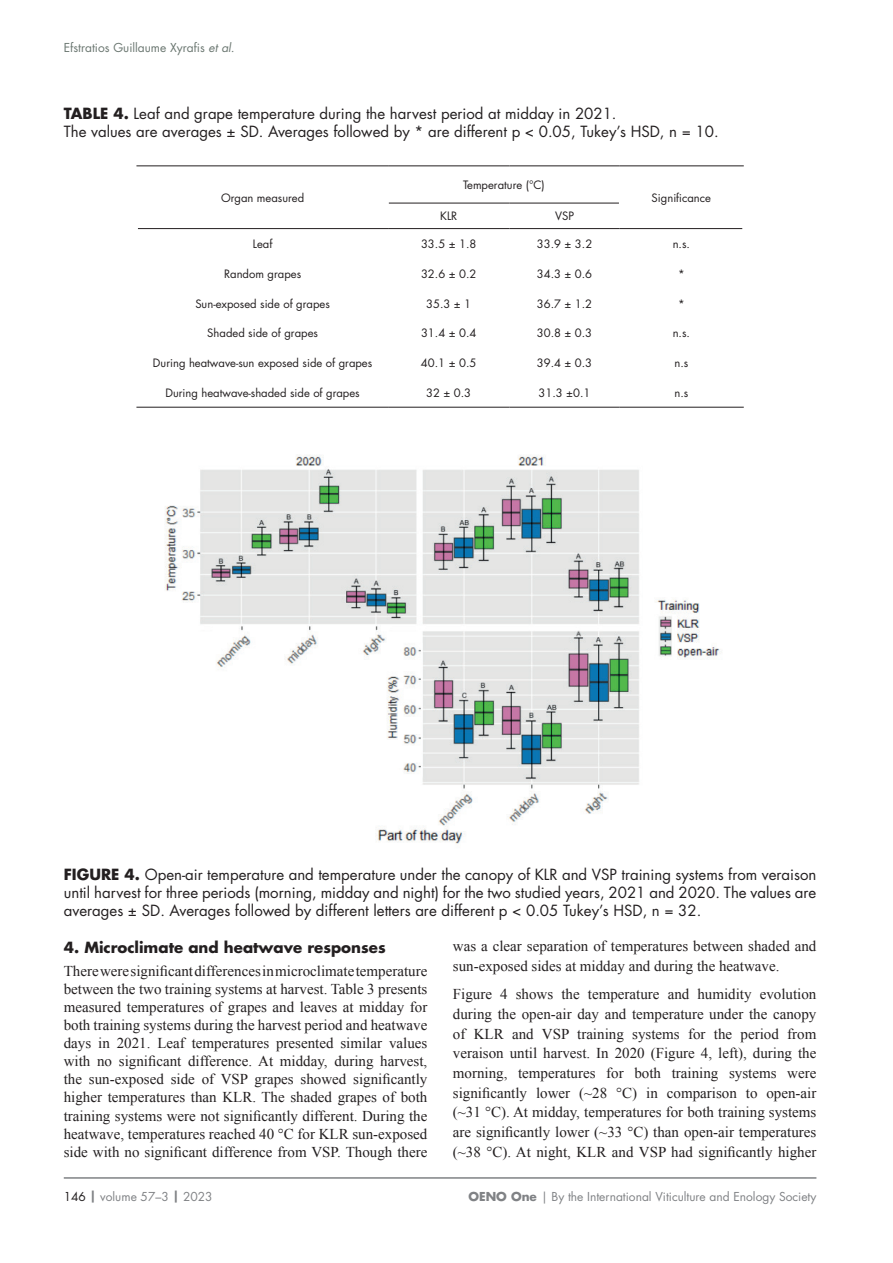
<style>
.page{position:relative;width:893px;height:1263px;background:#fff}
.page>*{position:absolute;margin:0;border:0;box-sizing:border-box;transform-origin:0 0}
.t1{font:15px/18.1px "Times New Roman";color:#231f20;text-align:justify}
.t2{font:15px/18px "Futura Std";color:#231f20}
.t3{font:700 15px "Futura Std";color:#231f20}
.t4{font:12px "Futura Std";color:#808285}
.t5{font:12px "Futura Std";color:#6b7771}
.t6{font:11.25px "Futura Std";color:#231f20}
.s1{font-style:italic}
.s2{font-weight:700}
.s3{color:#231f20}
</style>
<div class="page">
<hr style="left:64px;top:1177px;width:752px;height:2px;background:#808285">
<img style="left:165px;top:455px;width:556px;height:389px">
<hr style="left:389px;top:203px;width:120px;height:1px;background:#231f20">
<hr style="left:509px;top:203px;width:110px;height:1px;background:#231f20">
<hr style="left:136px;top:165px;width:252px;height:1px;background:#231f20">
<hr style="left:388px;top:165px;width:121px;height:1px;background:#231f20">
<hr style="left:509px;top:165px;width:111px;height:1px;background:#231f20">
<hr style="left:620px;top:165px;width:124px;height:1px;background:#231f20">
<hr style="left:138px;top:228px;width:250px;height:1px;background:#231f20">
<hr style="left:388px;top:228px;width:121px;height:1px;background:#231f20">
<hr style="left:509px;top:228px;width:111px;height:1px;background:#231f20">
<hr style="left:620px;top:228px;width:122px;height:1px;background:#231f20">
<hr style="left:136px;top:407px;width:252px;height:1px;background:#231f20">
<hr style="left:388px;top:407px;width:121px;height:1px;background:#231f20">
<hr style="left:509px;top:407px;width:111px;height:1px;background:#231f20">
<hr style="left:620px;top:407px;width:124px;height:1px;background:#231f20">
<p class="t5" style="left:64px;top:40px;width:172px">Efstratios Guillaume Xyrafis <span class="s1">et al.</span></p>
<p class="t2" style="left:64px;top:104px;width:656px"><span class="s2">TABLE 4.</span> Leaf and grape temperature during the harvest period at midday in 2021.<br>The values are averages ± SD. Averages followed by * are different p &lt; 0.05, Tukey’s HSD, n = 10.</p>
<p class="t6" style="left:221px;top:191px;width:85px">Organ measured</p>
<p class="t6" style="left:463px;top:178px;width:83px">Temperature (°C)</p>
<p class="t6" style="left:440px;top:209px;width:19px">KLR</p>
<p class="t6" style="left:555px;top:209px;width:20px">VSP</p>
<p class="t6" style="left:652px;top:191px;width:61px">Significance</p>
<p class="t6" style="left:253px;top:237px;width:21px">Leaf</p>
<p class="t6" style="left:421px;top:237px;width:57px">33.5 ± 1.8</p>
<p class="t6" style="left:537px;top:237px;width:57px">33.9 ± 3.2</p>
<p class="t6" style="left:673px;top:237px;width:19px">n.s.</p>
<p class="t6" style="left:224px;top:267px;width:79px">Random grapes</p>
<p class="t6" style="left:421px;top:267px;width:57px">32.6 ± 0.2</p>
<p class="t6" style="left:537px;top:267px;width:57px">34.3 ± 0.6</p>
<p class="t6" style="left:678px;top:267px;width:8px">*</p>
<p class="t6" style="left:195px;top:296px;width:136px">Sun-exposed side of grapes</p>
<p class="t6" style="left:426px;top:296px;width:47px">35.3 ± 1</p>
<p class="t6" style="left:537px;top:296px;width:57px">36.7 ± 1.2</p>
<p class="t6" style="left:678px;top:296px;width:8px">*</p>
<p class="t6" style="left:207px;top:326px;width:112px">Shaded side of grapes</p>
<p class="t6" style="left:421px;top:326px;width:57px">31.4 ± 0.4</p>
<p class="t6" style="left:537px;top:326px;width:57px">30.8 ± 0.3</p>
<p class="t6" style="left:673px;top:326px;width:19px">n.s.</p>
<p class="t6" style="left:153px;top:356px;width:221px">During heatwave-sun exposed side of grapes</p>
<p class="t6" style="left:421px;top:356px;width:57px">40.1 ± 0.5</p>
<p class="t6" style="left:537px;top:356px;width:57px">39.4 ± 0.3</p>
<p class="t6" style="left:674px;top:356px;width:15px">n.s</p>
<p class="t6" style="left:165px;top:386px;width:196px">During heatwave-shaded side of grapes</p>
<p class="t6" style="left:426px;top:386px;width:47px">32 ± 0.3</p>
<p class="t6" style="left:538px;top:386px;width:53px">31.3 ±0.1</p>
<p class="t6" style="left:674px;top:386px;width:15px">n.s</p>
<p class="t2" style="left:64px;top:866px;width:754px;text-align:justify"><span class="s2">FIGURE 4.</span> Open-air temperature and temperature under the canopy of KLR and VSP training systems from veraison until harvest for three periods (morning, midday and night) for the two studied years, 2021 and 2020. The values are averages ± SD. Averages followed by different letters are different p &lt; 0.05 Tukey’s HSD, n = 32.</p>
<p class="t3" style="left:64px;top:938px;width:323px">4. Microclimate and heatwave responses</p>
<p class="t1" style="left:64px;top:961px;width:365px">There were significant differences in microclimate temperature between the two training systems at harvest. Table 3 presents measured temperatures of grapes and leaves at midday for both training systems during the harvest period and heatwave days in 2021. Leaf temperatures presented similar values with no significant difference. At midday, during harvest, the sun-exposed side of VSP grapes showed significantly higher temperatures than KLR. The shaded grapes of both training systems were not significantly different. During the heatwave, temperatures reached 40 °C for KLR sun-exposed side with no significant difference from VSP. Though there</p>
<p class="t1" style="left:453px;top:936px;width:365px;line-height:19.6px">was a clear separation of temperatures between shaded and sun-exposed sides at midday and during the heatwave.</p>
<p class="t1" style="left:453px;top:984px;width:365px;line-height:19.6px">Figure 4 shows the temperature and humidity evolution during the open-air day and temperature under the canopy of KLR and VSP training systems for the period from veraison until harvest. In 2020 (Figure 4, left), during the morning, temperatures for both training systems were significantly lower (~28 °C) in comparison to open-air (~31 °C). At midday, temperatures for both training systems are significantly lower (~33 °C) than open-air temperatures (~38 °C). At night, KLR and VSP had significantly higher</p>
<p class="t4" style="left:64px;top:1188px;width:150px"><span class="s3">146</span> <span class="s2">|</span> volume 57–3 <span class="s2">|</span> 2023</p>
<p class="t4" style="left:468px;top:1188px;width:349px"><span class="s2">OENO One</span> | By the International Viticulture and Enology Society</p>
</div>
